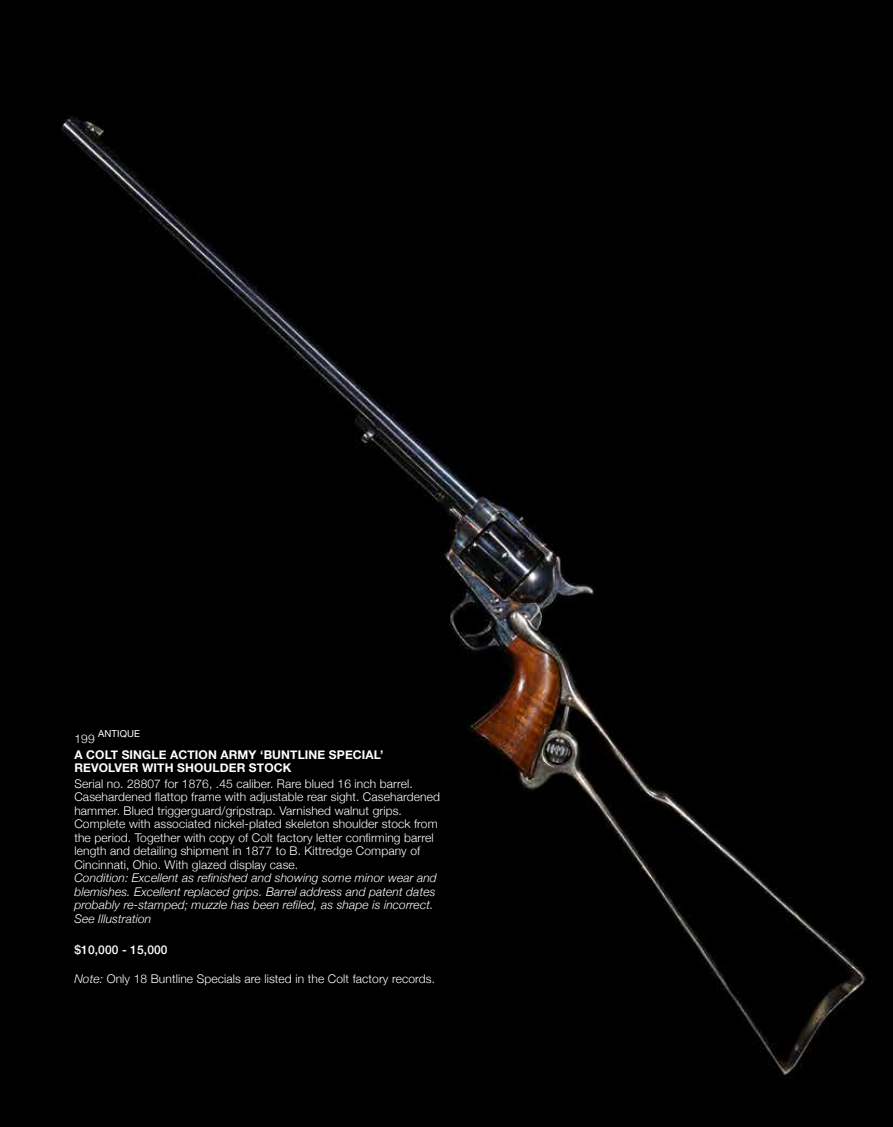
<style>
.page{position:relative;width:893px;height:1127px;background:#000}
.page>*{position:absolute;margin:0;border:0;box-sizing:border-box;transform-origin:0 0}
.t1{font:300 12px/13.5px "Helvetica Neue";letter-spacing:.01em;color:#fff}
.t2{font:italic 300 12px/13.5px "Helvetica Neue";letter-spacing:.01em;color:#fff}
.t3{font:700 12px/13.5px "Helvetica Neue";letter-spacing:.01em;color:#fff}
.t4{font:500 12px "Helvetica Neue";letter-spacing:.01em;color:#fff}
.t5{font:9.6px "Helvetica Neue";letter-spacing:.01em;color:#fff}
.s1{font-style:italic}
</style>
<div class="page">
<p class="t5" style="left:98px;top:727px;width:43px">ANTIQUE</p>
<p class="t3" style="left:74px;top:748px;width:311px">A COLT SINGLE ACTION ARMY ‘BUNTLINE SPECIAL’<br>REVOLVER WITH SHOULDER STOCK</p>
<p class="t1" style="left:74px;top:776px;width:367px">Serial no. 28807 for 1876, .45 caliber. Rare blued 16 inch barrel.<br>Casehardened flattop frame with adjustable rear sight. Casehardened hammer. Blued triggerguard/gripstrap. Varnished walnut grips.<br>Complete with associated nickel-plated skeleton shoulder stock from the period. Together with copy of Colt factory letter confirming barrel length and detailing shipment in 1877 to B. Kittredge Company of Cincinnati, Ohio. With glazed display case.</p>
<p class="t2" style="left:74px;top:870px;width:364px">Condition: Excellent as refinished and showing some minor wear and blemishes. Excellent replaced grips. Barrel address and patent dates probably re-stamped; muzzle has been refiled, as shape is incorrect.<br>See Illustration</p>
<p class="t4" style="left:74px;top:940px;width:95px">$10,000 - 15,000</p>
<p class="t1" style="left:74px;top:971px;width:362px"><span class="s1">Note:</span> Only 18 Buntline Specials are listed in the Colt factory records.</p>
<p class="t1" style="left:74px;top:731px;width:22px">199</p>
</div>
